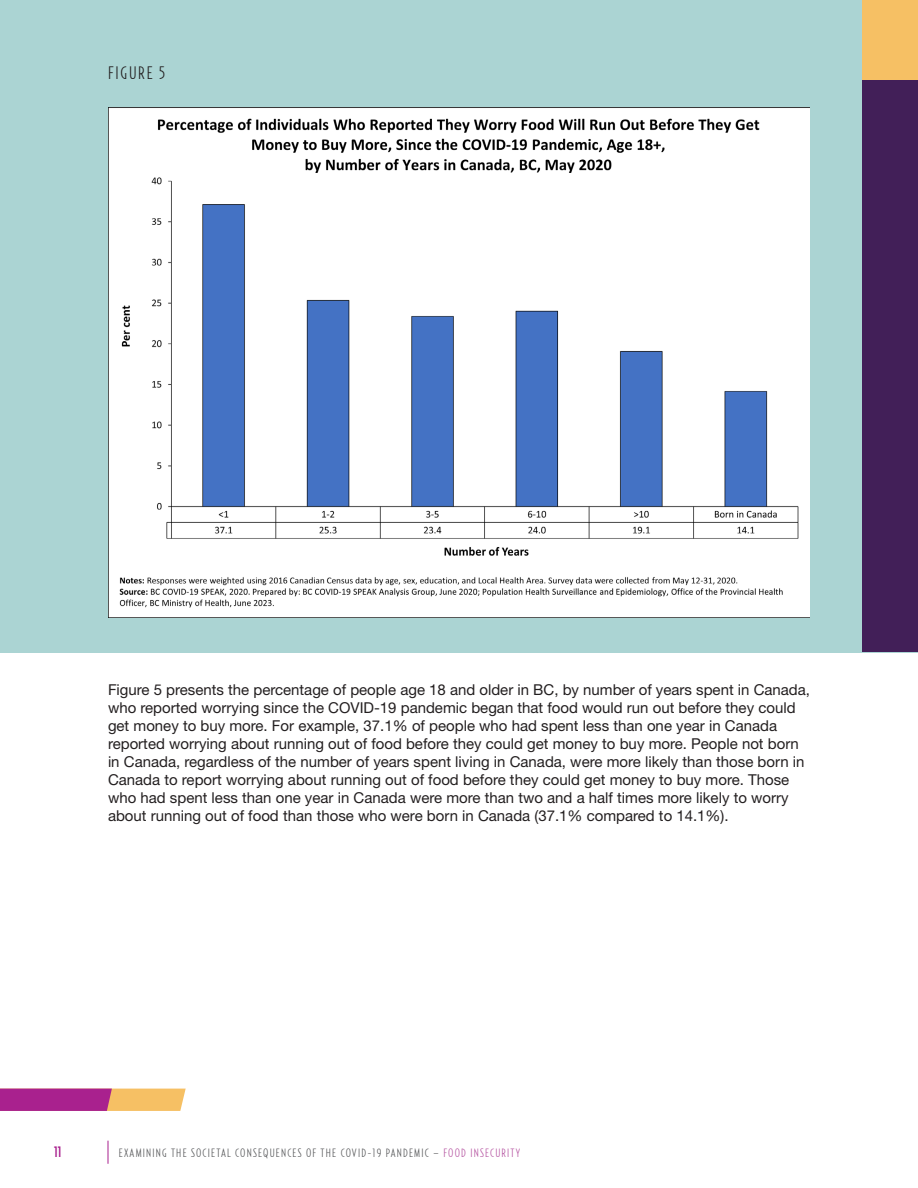
<style>
.page{position:relative;width:918px;height:1188px;background:#fff}
.page>*{position:absolute;margin:0;border:0;box-sizing:border-box;transform-origin:0 0}
.t1{font:300 18px "Relay Comp";color:#231f20}
.Body{font:15px/18px "Helvetica Neue LT Std";color:#231f20}
.t2{font:500 15px "Relay Comp";color:#a9218e}
.t3{font:300 12px "Relay Comp";letter-spacing:.1em;color:#57585a}
.t4{font:300 12px "Relay Comp";color:#b554a1}
.s1{color:#b554a1}
</style>
<div class="page">
<div style="left:0;top:0;width:918px;height:652px;background:#abd4d3"></div>
<svg style="left:0;top:1089px;width:186px;height:22px"></svg>
<svg style="left:108px;top:1141px;width:1px;height:23px"></svg>
<div style="left:862px;top:80px;width:56px;height:572px;background:#421f58"></div>
<div style="left:862px;top:0;width:56px;height:80px;background:#f6c064"></div>
<img style="left:108px;top:108px;width:702px;height:510px">
<p class="t1" style="left:108px;top:62px;width:59px">FIGURE 5</p>
<p class="Body" style="left:108px;top:681px;width:704px">Figure 5 presents the percentage of people age 18 and older in BC, by number of years spent in Canada, who reported worrying since the COVID-19 pandemic began that food would run out before they could get money to buy more. For example, 37.1% of people who had spent less than one year in Canada reported worrying about running out of food before they could get money to buy more. People not born in Canada, regardless of the number of years spent living in Canada, were more likely than those born in Canada to report worrying about running out of food before they could get money to buy more. Those who had spent less than one year in Canada were more than two and a half times more likely to worry about running out of food than those who were born in Canada (37.1% compared to 14.1%).</p>
<p class="t2" style="left:54px;top:1143px;width:9px">11</p>
<p class="t3" style="left:119px;top:1146px;width:337px">EXAMINING THE SOCIETAL CONSEQUENCES OF THE COVID-19 PANDEMIC – <span class="s1">FOOD</span></p>
<p class="t4" style="left:470px;top:1146px;width:10px">INSECU</p>
<p class="t4" style="left:502px;top:1146px;width:20px">RITY</p>
</div>
